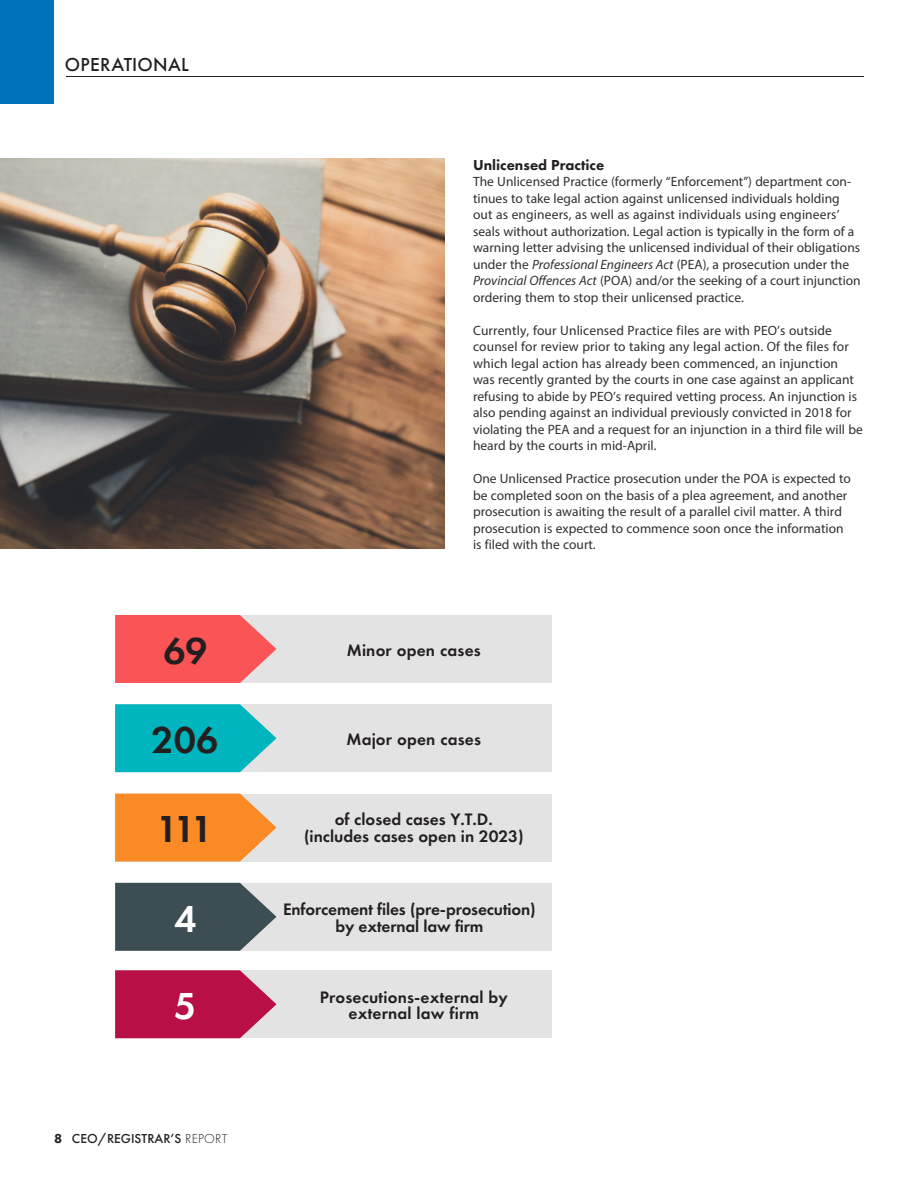
<style>
.page{position:relative;width:918px;height:1188px;background:#fff}
.page>*{position:absolute;margin:0;border:0;box-sizing:border-box;transform-origin:0 0}
.t1{font:600 39px "Futura PT";letter-spacing:-.015em;color:#231f20}
.t2{font:600 39px "Futura PT";color:#fff}
.t3{font:500 19.5px "Futura PT";letter-spacing:.015em;color:#231f20}
.Body_Myriad{font:600 17.25px/16.5px "Futura PT";color:#231f20;text-align:center}
.Body_Myriad-2{font:800 15px "Futura PT";color:#231f20}
.Body_Myriad-3{font:13.5px/16.5px "Myriad Pro";color:#312f30}
.Body_Fru_Indent_2017{font:500 13.5px "Futura PT";color:#231f20}
.s1{font-weight:800}
.s2{font-weight:300}
.s3{font-style:italic}
</style>
<div class="page">
<hr style="left:66px;top:76px;width:798px;height:1px;background:#231f20">
<div style="left:0;top:0;width:54px;height:104px;background:#0072bc"></div>
<img style="left:0;top:159px;width:445px;height:390px">
<div style="left:115px;top:615px;width:436px;height:68px;background:#e3e3e3"></div>
<svg style="left:115px;top:615px;width:161px;height:68px;background:#f76366"></svg>
<div style="left:115px;top:883px;width:436px;height:68px;background:#e3e3e3"></div>
<svg style="left:115px;top:883px;width:161px;height:68px;background:#4f5e64"></svg>
<div style="left:115px;top:794px;width:436px;height:68px;background:#e3e3e3"></div>
<svg style="left:115px;top:794px;width:161px;height:68px;background:#f7943c"></svg>
<div style="left:115px;top:704px;width:436px;height:68px;background:#e3e3e3"></div>
<svg style="left:115px;top:704px;width:161px;height:68px;background:#19bac1"></svg>
<div style="left:115px;top:970px;width:436px;height:68px;background:#e3e3e3"></div>
<svg style="left:115px;top:970px;width:161px;height:68px;background:#bc2757"></svg>
<p class="t3" style="left:65px;top:52px;width:125px">OPERATIONAL</p>
<p class="t1" style="left:163px;top:626px;width:45px">69</p>
<p class="t1" style="left:152px;top:716px;width:68px">206</p>
<p class="t1" style="left:157px;top:804px;width:58px">111</p>
<p class="t2" style="left:174px;top:894px;width:24px">4</p>
<p class="t2" style="left:174px;top:982px;width:24px">5</p>
<p class="Body_Fru_Indent_2017" style="left:54px;top:1130px;width:175px"><span class="s1">8</span> CEO/REGISTRAR’S <span class="s2">REPORT</span></p>
<p class="Body_Myriad-2" style="left:473px;top:155px;width:133px">Unlicensed Practice</p>
<p class="Body_Myriad-3" style="left:473px;top:173px;width:389px">The Unlicensed Practice (formerly “Enforcement”) department con&shy;tinues to take legal action against unlicensed individuals holding out as engineers, as well as against individuals using engineers’ seals without authorization. Legal action is typically in the form of a warning letter advising the unlicensed individual of their obligations under the <span class="s3">Professional Engineers Act</span> (PEA), a prosecution under the <span class="s3">Provincial Offences Act</span> (POA) and/or the seeking of a court injunction ordering them to stop their unlicensed practice.</p>
<p class="Body_Myriad-3" style="left:473px;top:322px;width:391px">Currently, four Unlicensed Practice files are with PEO’s outside counsel for review prior to taking any legal action. Of the files for which legal action has already been commenced, an injunction was recently granted by the courts in one case against an applicant refusing to abide by PEO’s required vetting process. An injunction is also pending against an individual previously convicted in 2018 for violating the PEA and a request for an injunction in a third file will be heard by the courts in mid-April.</p>
<p class="Body_Myriad-3" style="left:473px;top:470px;width:379px">One Unlicensed Practice prosecution under the POA is expected to be completed soon on the basis of a plea agreement, and another prosecution is awaiting the result of a parallel civil matter. A third prosecution is expected to commence soon once the information is filed with the court.</p>
<p class="Body_Myriad" style="left:347px;top:641px;width:135px">Minor open cases</p>
<p class="Body_Myriad" style="left:347px;top:731px;width:136px">Major open cases</p>
<p class="Body_Myriad" style="left:304px;top:811px;width:221px">of closed cases Y.T.D. (includes cases open in 2023)</p>
<p class="Body_Myriad" style="left:283px;top:901px;width:254px">Enforcement files (pre-prosecution) by external law firm</p>
<p class="Body_Myriad" style="left:320px;top:988px;width:190px">Prosecutions-external by external law firm</p>
</div>
